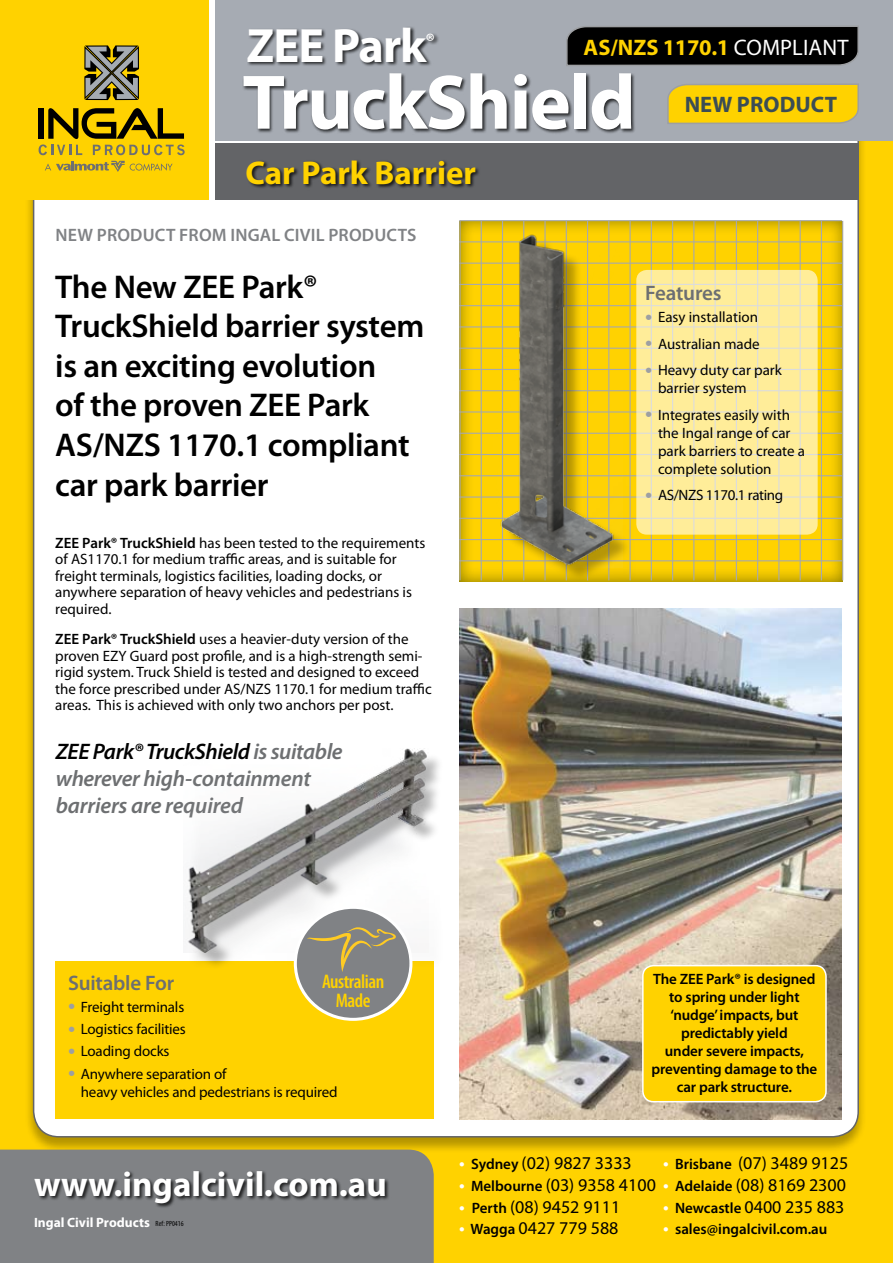
<style>
.page{position:relative;width:893px;height:1263px;background:#fff}
.page>*{position:absolute;margin:0;border:0;box-sizing:border-box;transform-origin:0 0}
.t1{font:700 78px "Myriad Pro";letter-spacing:-.02em;color:#fff}
.t2{font:700 48.45px "Myriad Pro";letter-spacing:-.02em;color:#fff}
.t3{font:700 34.95px "Myriad Pro";color:#fff}
.t4{font:600 33px/39.6px "Myriad Pro";letter-spacing:-.01em;color:#000}
.t5{font:700 33px "Myriad Pro";color:#ffd200}
.t6{font:italic 600 22.5px/27px "Myriad Pro";letter-spacing:-.02em;color:#6d6f71}
.t7{font:700 22.5px "Myriad Pro";letter-spacing:-.005em;color:#ffd200}
.t8{font:700 22.5px "Myriad Pro";letter-spacing:.005em;color:#3b4d55}
.t9{font:600 21px "Myriad Pro";letter-spacing:-.01em;color:#6d6f71}
.t10{font:700 21px "Myriad Pro";color:#fff}
.t11{font:600 condensed 19.8px/19.4px "Myriad Pro";letter-spacing:-.025em;color:#ffd200;text-align:center}
.t12{font:18px "Myriad Pro";color:#000}
.t13{font:600 18px "Myriad Pro";letter-spacing:.01em;color:#808285}
.t14{font:15px/16.5px "Myriad Pro";color:#000}
.t15{font:600 15px/18px "Myriad Pro";letter-spacing:-.01em;color:#000;text-align:center}
.t16{font:15px "Myriad Pro";letter-spacing:-.025em;color:#000}
.t17{font:700 13.5px "Myriad Pro";color:#fff}
.t18{font:condensed 12px "Myriad Pro";color:#000}
.t19{font:condensed 7.5px "Myriad Pro";color:#000}
.s1{font-weight:400;color:#fff}
.s2{font-weight:600}
.s3{color:#000}
.s4{font-size:25.5px;color:#9d9fa2}
.s5{font-weight:600;color:#fff}
.s6{font-weight:600;font-size:15px}
.s7{font-size:18px;color:#fff}
</style>
<div class="page">
<div style="left:0;top:117px;width:893px;height:1146px;background:#ffd200"></div>
<div style="left:25px;top:66px;width:848px;height:1103px;background:#000;opacity:.3"></div>
<div style="left:34px;top:67px;width:824px;height:1070px;background:#fff;border-radius:26px"></div>
<div style="left:200px;top:0;width:25px;height:148px;background:#fff"></div>
<div style="left:215px;top:143px;width:644px;height:57px;background:#636467"></div>
<div style="left:0;top:1149px;width:434px;height:114px;background:#808285"></div>
<div style="left:216px;top:0;width:677px;height:140px;background:#a6abb3"></div>
<div style="left:0;top:0;width:209px;height:199px;background:#ffd200"></div>
<svg style="left:39px;top:108px;width:146px;height:47px"></svg>
<svg style="left:84px;top:45px;width:55px;height:55px;background:#737059"></svg>
<svg style="left:45px;top:161px;width:128px;height:11px"></svg>
<div style="left:242px;top:73px;width:514px;height:114px;background:#000;opacity:.75"></div>
<div style="left:247px;top:26px;width:276px;height:76px;background:#000;opacity:.75"></div>
<div style="left:246px;top:160px;width:631px;height:58px;background:#000;opacity:.75"></div>
<div style="left:34px;top:1170px;width:412px;height:59px;background:#000;opacity:.75"></div>
<svg style="left:666px;top:83px;width:193px;height:42px;background:#f1cb18"></svg>
<svg style="left:566px;top:26px;width:293px;height:40px;background:#0d0d0e"></svg>
<div style="left:55px;top:962px;width:379px;height:157px;background:#ffd200"></div>
<div style="left:186px;top:750px;width:272px;height:227px;background:#000;opacity:.3"></div>
<img style="left:186px;top:748px;width:243px;height:204px">
<div style="left:459px;top:220px;width:386px;height:363px;background:#556670;opacity:.75"></div>
<hr style="left:459px;top:220px;width:383px;height:1px;background:#a7a9ac">
<hr style="left:459px;top:241px;width:383px;height:1px;background:#a7a9ac">
<hr style="left:459px;top:263px;width:383px;height:1px;background:#a7a9ac">
<hr style="left:459px;top:284px;width:383px;height:1px;background:#a7a9ac">
<hr style="left:459px;top:305px;width:383px;height:1px;background:#a7a9ac">
<hr style="left:459px;top:326px;width:383px;height:1px;background:#a7a9ac">
<hr style="left:459px;top:348px;width:383px;height:1px;background:#a7a9ac">
<hr style="left:459px;top:369px;width:383px;height:1px;background:#a7a9ac">
<hr style="left:459px;top:390px;width:383px;height:1px;background:#a7a9ac">
<hr style="left:459px;top:411px;width:383px;height:2px;background:#a7a9ac">
<hr style="left:459px;top:433px;width:383px;height:1px;background:#a7a9ac">
<hr style="left:459px;top:454px;width:383px;height:1px;background:#a7a9ac">
<hr style="left:459px;top:475px;width:383px;height:1px;background:#a7a9ac">
<hr style="left:459px;top:496px;width:383px;height:2px;background:#a7a9ac">
<hr style="left:459px;top:518px;width:383px;height:1px;background:#a7a9ac">
<hr style="left:459px;top:539px;width:383px;height:1px;background:#a7a9ac">
<hr style="left:459px;top:560px;width:383px;height:1px;background:#a7a9ac">
<hr style="left:459px;top:221px;width:2px;height:359px;background:#a7a9ac">
<hr style="left:481px;top:221px;width:1px;height:359px;background:#a7a9ac">
<hr style="left:502px;top:221px;width:1px;height:359px;background:#a7a9ac">
<hr style="left:523px;top:221px;width:1px;height:359px;background:#a7a9ac">
<hr style="left:544px;top:221px;width:2px;height:359px;background:#a7a9ac">
<hr style="left:566px;top:221px;width:1px;height:359px;background:#a7a9ac">
<hr style="left:587px;top:221px;width:1px;height:359px;background:#a7a9ac">
<hr style="left:608px;top:221px;width:1px;height:359px;background:#a7a9ac">
<hr style="left:629px;top:221px;width:2px;height:359px;background:#a7a9ac">
<hr style="left:651px;top:221px;width:1px;height:359px;background:#a7a9ac">
<hr style="left:672px;top:221px;width:1px;height:359px;background:#a7a9ac">
<hr style="left:693px;top:221px;width:1px;height:359px;background:#a7a9ac">
<hr style="left:715px;top:221px;width:1px;height:359px;background:#a7a9ac">
<hr style="left:736px;top:221px;width:1px;height:359px;background:#a7a9ac">
<hr style="left:757px;top:221px;width:1px;height:359px;background:#a7a9ac">
<hr style="left:778px;top:221px;width:1px;height:359px;background:#a7a9ac">
<hr style="left:800px;top:221px;width:1px;height:359px;background:#a7a9ac">
<hr style="left:821px;top:221px;width:1px;height:359px;background:#a7a9ac">
<hr style="left:842px;top:221px;width:1px;height:359px;background:#a7a9ac">
<div style="left:496px;top:237px;width:166px;height:359px;background:#000;opacity:.3"></div>
<img style="left:494px;top:231px;width:128px;height:336px">
<svg style="left:636px;top:270px;width:182px;height:265px;background:#fbeb9e"></svg>
<img style="left:459px;top:609px;width:383px;height:510px">
<div style="left:643px;top:966px;width:183px;height:136px;background:#ffd200;border-radius:11px"></div>
<div style="left:642px;top:965px;width:185px;height:137px;border:2px solid #fff;border-radius:11px"></div>
<div style="left:295px;top:907px;width:116px;height:112px;background:#808285;border-radius:50%"></div>
<div style="left:294px;top:906px;width:118px;height:115px;border:3px solid #fff;border-radius:50%"></div>
<svg style="left:307px;top:927px;width:89px;height:45px"></svg>
<h2 class="t2" style="left:247px;top:14px;width:181px">ZEE Park</h2>
<h3 class="t10" style="left:426px;top:28px;width:11px">®</h3>
<h3 class="t7" style="left:584px;top:32px;width:266px">AS/NZS 1170.1 <span class="s1">COMPLIANT</span></h3>
<h1 class="t1" style="left:242px;top:52px;width:395px">TruckShield</h1>
<h3 class="t5" style="left:246px;top:151px;width:232px">Car Park Barrier</h3>
<h3 class="t8" style="left:685px;top:90px;width:154px">NEW PRODUCT</h3>
<p class="t13" style="left:55px;top:224px;width:361px">New Product from Ingal Civil Products</p>
<h3 class="t4" style="left:55px;top:266px;width:371px">The New ZEE Park®<br>TruckShield barrier system is an exciting evolution<br>of the proven ZEE Park<br>AS/NZS 1170.1 compliant car park barrier</h3>
<p class="t14" style="left:55px;top:534px;width:372px"><span class="s2">ZEE Park® TruckShield</span> has been tested to the requirements of AS1170.1 for medium traffic areas, and is suitable for freight terminals, logistics facilities, loading docks, or anywhere separation of heavy vehicles and pedestrians is required.</p>
<p class="t14" style="left:55px;top:631px;width:378px"><span class="s2">ZEE Park® TruckShield</span> uses a heavier-duty version of the proven EZY Guard post profile, and is a high-strength semi&shy;rigid system. Truck Shield is tested and designed to exceed the force prescribed under AS/NZS 1170.1 for medium traffic areas. This is achieved with only two anchors per post.</p>
<h3 class="t6" style="left:56px;top:738px;width:288px"><span class="s3">ZEE Park® TruckShield</span> is suitable wherever high-containment barriers are required</h3>
<h3 class="t9" style="left:645px;top:280px;width:78px">Features</h3>
<p class="t14" style="left:645px;top:309px;width:114px"><span class="s4">•</span> Easy installation</p>
<p class="t14" style="left:645px;top:335px;width:116px"><span class="s4">•</span> Australian made</p>
<p class="t14" style="left:658px;top:361px;width:125px;line-height:18px;text-indent:-13px"><span class="s4">•</span> Heavy duty car park barrier system</p>
<p class="t14" style="left:658px;top:405px;width:148px;line-height:18px;text-indent:-13px"><span class="s4">•</span> Integrates easily with the Ingal range of car park barriers to create a complete solution</p>
<p class="t16" style="left:645px;top:486px;width:140px"><span class="s4">•</span> AS/NZS 1170.1 rating</p>
<h3 class="t11" style="left:322px;top:972px;width:64px">Australian<br>Made</h3>
<h3 class="t9" style="left:68px;top:969px;width:108px">Suitable For</h3>
<p class="t14" style="left:68px;top:998px;width:118px"><span class="s4">•</span> Freight terminals</p>
<p class="t14" style="left:68px;top:1020px;width:119px"><span class="s4">•</span> Logistics facilities</p>
<p class="t14" style="left:68px;top:1043px;width:103px"><span class="s4">•</span> Loading docks</p>
<p class="t14" style="left:81px;top:1064px;width:258px;line-height:18px;text-indent:-13px"><span class="s4">•</span> Anywhere separation of<br>heavy vehicles and pedestrians is required</p>
<p class="t15" style="left:652px;top:970px;width:167px">The ZEE Park® is designed to spring under light ‘nudge’ impacts, but predictably yield<br>under severe impacts, preventing damage to the car park structure.</p>
<h3 class="t3" style="left:34px;top:1161px;width:354px">www.ingalcivil.com.au</h3>
<p class="t17" style="left:34px;top:1213px;width:117px">Ingal Civil Products</p>
<p class="t19" style="left:156px;top:1219px;width:29px">Ref: PP0416</p>
<p class="t12" style="left:459px;top:1152px;width:174px"><span class="s5">•</span> <span class="s6">Sydney</span> (02) 9827 3333</p>
<p class="t12" style="left:663px;top:1152px;width:187px"><span class="s5">•</span> <span class="s6">Brisbane</span> (07) 3489 9125</p>
<p class="t12" style="left:459px;top:1174px;width:388px"><span class="s5">•</span> <span class="s6">Melbourne</span> (03) 9358 4100 <span class="s5">•</span> <span class="s6">Adelaide</span> (08) 8169 2300</p>
<p class="t12" style="left:459px;top:1195px;width:163px"><span class="s5">•</span> <span class="s6">Perth</span> (08) 9452 9111</p>
<p class="t12" style="left:663px;top:1195px;width:183px"><span class="s5">•</span> <span class="s6">Newcastle</span> 0400 235 883</p>
<p class="t12" style="left:459px;top:1217px;width:161px"><span class="s5">•</span> <span class="s6">Wagga</span> 0427 779 588</p>
<p class="t15" style="left:663px;top:1220px;width:166px"><span class="s7">•</span> sales@ingalcivil.com.au</p>
<p class="t18" style="left:793px;top:1227px;width:46px">Ref: PP0615</p>
</div>
